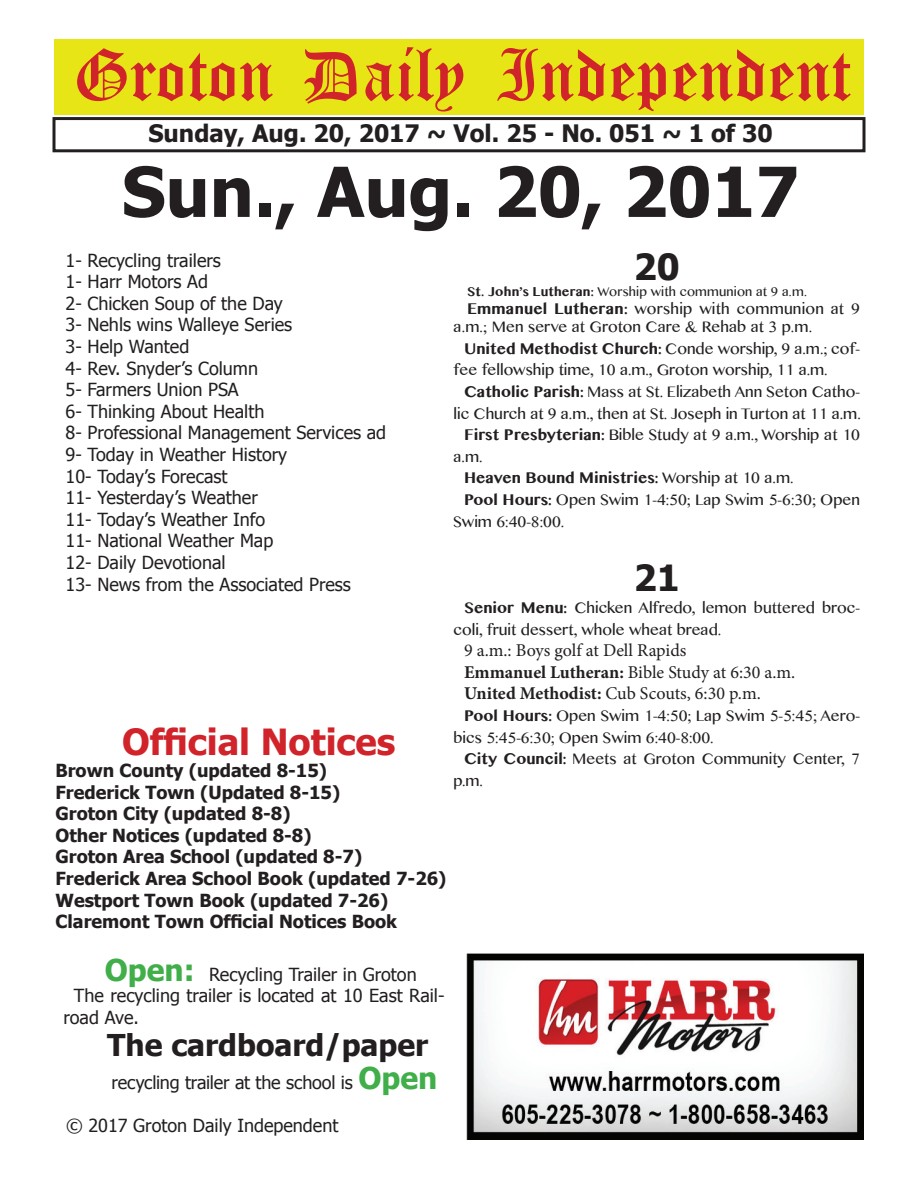
<style>
.page{position:relative;width:918px;height:1188px;background:#fff}
.page>*{position:absolute;margin:0;border:0;box-sizing:border-box;transform-origin:0 0}
.t1{font:700 69px "Tahoma";color:#231f20}
.t2{font:54px "Old English Five";color:#d1232a}
.t3{font:700 36px "Tahoma";color:#d1232a}
.t4{font:700 36px "Tahoma";color:#231f20}
.t5{font:700 30px "Tahoma";color:#231f20}
.t6{font:700 24px "Tahoma";color:#231f20}
.t7{font:18px/18px "Khmer MN";color:#231f20}
.t8{font:18px/21.6px "Tahoma";color:#231f20}
.t9{font:700 18px/21.6px "Tahoma";color:#231f20}
.t10{font:18px/21.6px "Minion Pro";letter-spacing:-.005em;color:#231f20}
.t11{font:700 18px "Khmer MN";color:#231f20}
.t12{font:15px "Khmer MN";letter-spacing:.01em;color:#231f20}
.s1{font-weight:700}
.s2{font-weight:400}
.s3{font-weight:700;font-size:30px;color:#40ae49}
</style>
<div class="page">
<div style="left:52px;top:117px;width:814px;height:35px;border:3px solid #231f20"></div>
<div style="left:54px;top:40px;width:810px;height:75px;background:#e7e515"></div>
<img style="left:466px;top:953px;width:397px;height:187px">
<h2 class="t2" style="left:73px;top:50px;width:779px">Groton Daily Independent</h2>
<h3 class="t6" style="left:148px;top:116px;width:626px">Sunday, Aug. 20, 2017 ~ Vol. 25 - No. 051 ~ 1 of 30</h3>
<h1 class="t1" style="left:122px;top:143px;width:679px">Sun., Aug. 20, 2017</h1>
<p class="t8" style="left:66px;top:249px;width:322px">1- Recycling trailers<br>1- Harr Motors Ad<br>2- Chicken Soup of the Day<br>3- Nehls wins Walleye Series<br>3- Help Wanted<br>4- Rev. Snyder’s Column<br>5- Farmers Union PSA<br>6- Thinking About Health<br>8- Professional Management Services ad<br>9- Today in Weather History<br>10- Today’s Forecast<br>11- Yesterday’s Weather<br>11- Today’s Weather Info<br>11- National Weather Map<br>12- Daily Devotional<br>13- News from the Associated Press</p>
<h3 class="t4" style="left:634px;top:242px;width:47px">20</h3>
<p class="t12" style="left:467px;top:282px;width:341px"><span class="s1">St. John’s Lutheran:</span> Worship with communion at 9 a.m.</p>
<p class="t7" style="left:454px;top:299px;width:408px;text-indent:14px"><span class="s1">Emmanuel Lutheran:</span> worship with communion at 9 a.m.; Men serve at Groton Care &amp; Rehab at 3 p.m.</p>
<p class="t7" style="left:464px;top:339px;width:398px"><span class="s1">United Methodist Church:</span> Conde worship, 9 a.m.; cof-</p>
<p class="t7" style="left:454px;top:360px;width:376px">fee fellowship time, 10 a.m., Groton worship, 11 a.m.</p>
<p class="t7" style="left:464px;top:382px;width:397px"><span class="s1">Catholic Parish:</span> Mass at St. Elizabeth Ann Seton Catho-</p>
<p class="t7" style="left:454px;top:403px;width:409px">lic Church at 9 a.m., then at St. Joseph in Turton at 11 a.m.</p>
<p class="t7" style="left:464px;top:425px;width:398px"><span class="s1">First Presbyterian:</span> Bible Study at 9 a.m., Worship at 10</p>
<p class="t7" style="left:454px;top:447px;width:30px">a.m.</p>
<p class="t11" style="left:464px;top:467px;width:331px">Heaven Bound Ministries: <span class="s2">Worship at 10 a.m.</span></p>
<p class="t7" style="left:464px;top:490px;width:397px"><span class="s1">Pool Hours:</span> Open Swim 1-4:50; Lap Swim 5-6:30; Open</p>
<p class="t7" style="left:454px;top:511px;width:112px">Swim 6:40-8:00.</p>
<h3 class="t4" style="left:634px;top:553px;width:47px">21</h3>
<p class="t7" style="left:454px;top:596px;width:408px;line-height:21.6px;text-indent:10px"><span class="s1">Senior Menu:</span> Chicken Alfredo, lemon buttered broc&shy;coli, fruit dessert, whole wheat bread.</p>
<p class="t10" style="left:464px;top:640px;width:333px">9 a.m.: Boys golf at Dell Rapids<br><span class="s1">Emmanuel Lutheran:</span> Bible Study at 6:30 a.m.<br><span class="s1">United Methodist:</span> Cub Scouts, 6:30 p.m.</p>
<p class="t7" style="left:464px;top:706px;width:397px"><span class="s1">Pool Hours:</span> Open Swim 1-4:50; Lap Swim 5-5:45; Aero-</p>
<p class="t7" style="left:454px;top:727px;width:262px">bics 5:45-6:30; Open Swim 6:40-8:00.</p>
<p class="t7" style="left:464px;top:749px;width:397px"><span class="s1">City Council:</span> Meets at Groton Community Center, 7</p>
<p class="t7" style="left:454px;top:771px;width:31px">p.m.</p>
<h3 class="t3" style="left:122px;top:717px;width:275px">Official Notices</h3>
<p class="t9" style="left:56px;top:759px;width:392px">Brown County (updated 8-15)<br>Frederick Town (Updated 8-15)<br>Groton City (updated 8-8)<br>Other Notices (updated 8-8)<br>Groton Area School (updated 8-7)<br>Frederick Area School Book (updated 7-26)<br>Westport Town Book (updated 7-26)<br>Claremont Town Official Notices Book</p>
<p class="t8" style="left:105px;top:962px;width:314px"><span class="s3">Open:</span> Recycling Trailer in Groton</p>
<p class="t8" style="left:74px;top:984px;width:372px">The recycling trailer is located at 10 East Rail-</p>
<p class="t8" style="left:63px;top:1006px;width:77px">road Ave.</p>
<h3 class="t5" style="left:107px;top:1024px;width:323px">The cardboard/paper</h3>
<p class="t8" style="left:112px;top:1071px;width:327px">recycling trailer at the school is <span class="s3">Open</span></p>
<p class="t8" style="left:66px;top:1114px;width:274px">© 2017 Groton Daily Independent</p>
</div>
